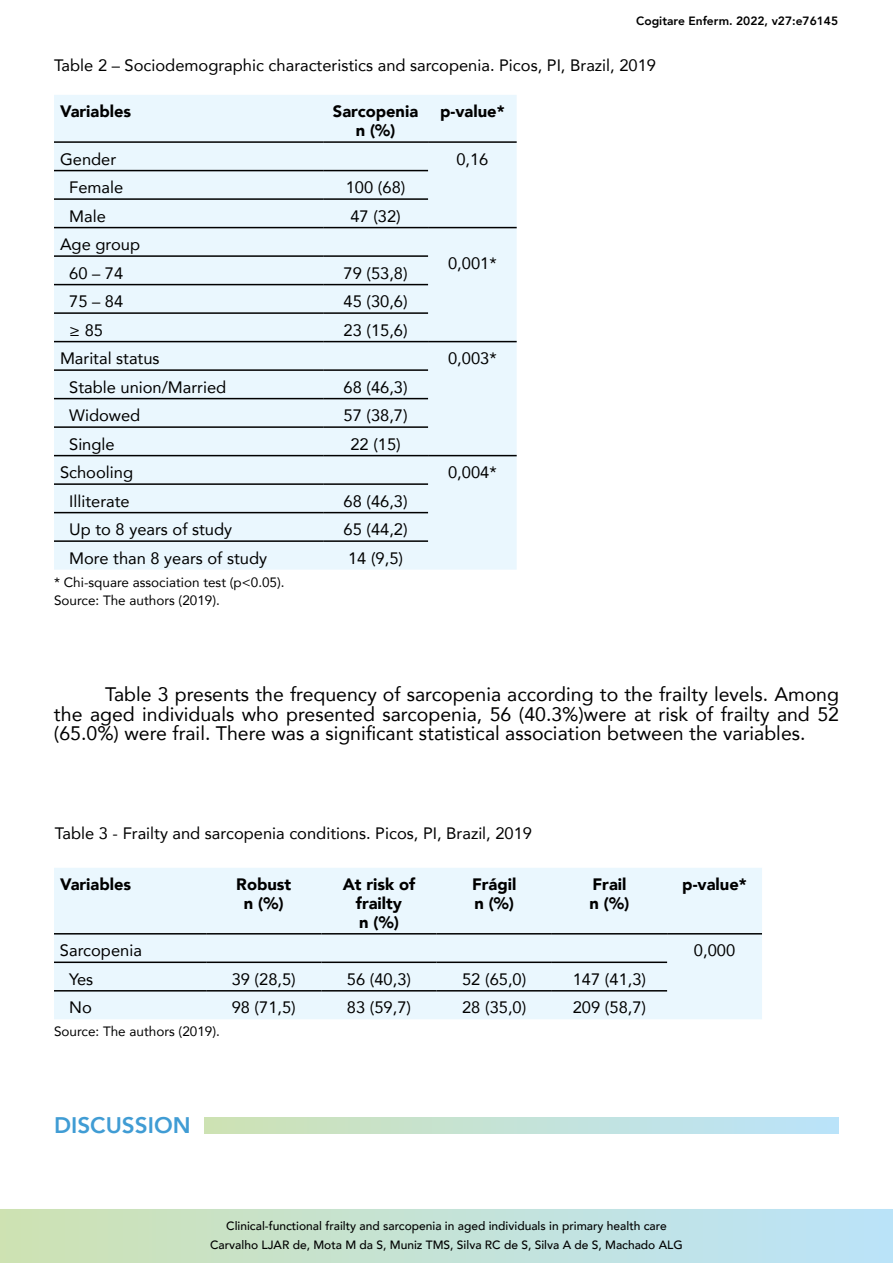
<style>
.page{position:relative;width:893px;height:1263px;background:#fff}
.page>*{position:absolute;margin:0;border:0;box-sizing:border-box;transform-origin:0 0}
.t1{font:800 22.5px "Avenir";color:#409cd4}
.t2{font:19.5px/19.5px "Avenir";color:#000;text-align:justify}
.t3{font:16.5px "Avenir";color:#000}
.t4{font:900 16.5px/18.8px "Avenir";color:#000;text-align:center}
.t5{font:13.5px/18.8px "Avenir";color:#000}
.t6{font:500 12px/18.6px "Avenir";color:#000;text-align:center}
.t7{font:800 12px "Avenir";color:#000}
</style>
<div class="page">
<svg style="left:0;top:1209px;width:893px;height:54px;background:#c4e2d6"></svg>
<div style="left:54px;top:95px;width:463px;height:475px;background:#eaf7fe"></div>
<hr style="left:54px;top:141px;width:269px;height:2px;background:#000">
<hr style="left:323px;top:141px;width:105px;height:2px;background:#000">
<hr style="left:428px;top:141px;width:89px;height:2px;background:#000">
<hr style="left:54px;top:170px;width:269px;height:1px;background:#000">
<hr style="left:323px;top:170px;width:105px;height:1px;background:#000">
<hr style="left:54px;top:198px;width:269px;height:2px;background:#000">
<hr style="left:323px;top:198px;width:105px;height:2px;background:#000">
<hr style="left:54px;top:227px;width:269px;height:1px;background:#000">
<hr style="left:323px;top:227px;width:105px;height:1px;background:#000">
<hr style="left:428px;top:227px;width:89px;height:1px;background:#000">
<hr style="left:54px;top:255px;width:269px;height:2px;background:#000">
<hr style="left:323px;top:255px;width:105px;height:2px;background:#000">
<hr style="left:54px;top:284px;width:269px;height:1px;background:#000">
<hr style="left:323px;top:284px;width:105px;height:1px;background:#000">
<hr style="left:54px;top:312px;width:269px;height:2px;background:#000">
<hr style="left:323px;top:312px;width:105px;height:2px;background:#000">
<hr style="left:54px;top:341px;width:269px;height:1px;background:#000">
<hr style="left:323px;top:341px;width:105px;height:1px;background:#000">
<hr style="left:428px;top:341px;width:89px;height:1px;background:#000">
<hr style="left:54px;top:369px;width:269px;height:2px;background:#000">
<hr style="left:323px;top:369px;width:105px;height:2px;background:#000">
<hr style="left:54px;top:398px;width:269px;height:1px;background:#000">
<hr style="left:323px;top:398px;width:105px;height:1px;background:#000">
<hr style="left:54px;top:426px;width:269px;height:2px;background:#000">
<hr style="left:323px;top:426px;width:105px;height:2px;background:#000">
<hr style="left:54px;top:455px;width:269px;height:1px;background:#000">
<hr style="left:323px;top:455px;width:105px;height:1px;background:#000">
<hr style="left:428px;top:455px;width:89px;height:1px;background:#000">
<hr style="left:54px;top:483px;width:269px;height:2px;background:#000">
<hr style="left:323px;top:483px;width:105px;height:2px;background:#000">
<hr style="left:54px;top:512px;width:269px;height:1px;background:#000">
<hr style="left:323px;top:512px;width:105px;height:1px;background:#000">
<hr style="left:54px;top:540px;width:269px;height:2px;background:#000">
<hr style="left:323px;top:540px;width:105px;height:2px;background:#000">
<div style="left:54px;top:868px;width:708px;height:151px;background:#eaf7fe"></div>
<hr style="left:54px;top:933px;width:152px;height:1px;background:#000">
<hr style="left:206px;top:933px;width:115px;height:1px;background:#000">
<hr style="left:321px;top:933px;width:116px;height:1px;background:#000">
<hr style="left:437px;top:933px;width:115px;height:1px;background:#000">
<hr style="left:552px;top:933px;width:115px;height:1px;background:#000">
<hr style="left:667px;top:933px;width:95px;height:1px;background:#000">
<hr style="left:54px;top:961px;width:152px;height:2px;background:#000">
<hr style="left:206px;top:961px;width:115px;height:2px;background:#000">
<hr style="left:321px;top:961px;width:116px;height:2px;background:#000">
<hr style="left:437px;top:961px;width:115px;height:2px;background:#000">
<hr style="left:552px;top:961px;width:115px;height:2px;background:#000">
<hr style="left:54px;top:990px;width:152px;height:1px;background:#000">
<hr style="left:206px;top:990px;width:115px;height:1px;background:#000">
<hr style="left:321px;top:990px;width:116px;height:1px;background:#000">
<hr style="left:437px;top:990px;width:115px;height:1px;background:#000">
<hr style="left:552px;top:990px;width:115px;height:1px;background:#000">
<div style="left:204px;top:1117px;width:635px;height:17px;background:linear-gradient(to right,#cee2b4,#bae3fb)"></div>
<p class="t7" style="left:636px;top:12px;width:203px">Cogitare Enferm. 2022, v27:e76145</p>
<p class="t3" style="left:54px;top:52px;width:603px">Table 2 – Sociodemographic characteristics and sarcopenia. Picos, PI, Brazil, 2019</p>
<p class="t4" style="left:60px;top:102px;width:73px">Variables</p>
<p class="t4" style="left:333px;top:102px;width:87px">Sarcopenia n (%)</p>
<p class="t4" style="left:440px;top:102px;width:66px">p-value*</p>
<p class="t3" style="left:60px;top:146px;width:58px">Gender</p>
<p class="t3" style="left:456px;top:146px;width:34px">0,16</p>
<p class="t3" style="left:69px;top:174px;width:56px">Female</p>
<p class="t3" style="left:346px;top:174px;width:61px">100 (68)</p>
<p class="t3" style="left:69px;top:203px;width:38px">Male</p>
<p class="t3" style="left:350px;top:203px;width:52px">47 (32)</p>
<p class="t3" style="left:60px;top:231px;width:82px">Age group</p>
<p class="t3" style="left:448px;top:250px;width:50px">0,001*</p>
<p class="t3" style="left:69px;top:260px;width:56px">60 – 74</p>
<p class="t3" style="left:343px;top:260px;width:66px">79 (53,8)</p>
<p class="t3" style="left:69px;top:288px;width:56px">75 – 84</p>
<p class="t3" style="left:343px;top:288px;width:66px">45 (30,6)</p>
<p class="t3" style="left:69px;top:317px;width:35px">≥ 85</p>
<p class="t3" style="left:343px;top:317px;width:66px">23 (15,6)</p>
<p class="t3" style="left:60px;top:345px;width:101px">Marital status</p>
<p class="t3" style="left:448px;top:345px;width:50px">0,003*</p>
<p class="t3" style="left:69px;top:374px;width:159px">Stable union/Married</p>
<p class="t3" style="left:343px;top:374px;width:66px">68 (46,3)</p>
<p class="t3" style="left:69px;top:402px;width:73px">Widowed</p>
<p class="t3" style="left:343px;top:402px;width:66px">57 (38,7)</p>
<p class="t3" style="left:69px;top:431px;width:47px">Single</p>
<p class="t3" style="left:350px;top:431px;width:52px">22 (15)</p>
<p class="t3" style="left:60px;top:459px;width:75px">Schooling</p>
<p class="t3" style="left:448px;top:459px;width:50px">0,004*</p>
<p class="t3" style="left:69px;top:488px;width:62px">Illiterate</p>
<p class="t3" style="left:343px;top:488px;width:66px">68 (46,3)</p>
<p class="t3" style="left:69px;top:516px;width:164px">Up to 8 years of study</p>
<p class="t3" style="left:343px;top:516px;width:66px">65 (44,2)</p>
<p class="t3" style="left:69px;top:545px;width:199px">More than 8 years of study</p>
<p class="t3" style="left:348px;top:545px;width:57px">14 (9,5)</p>
<p class="t5" style="left:54px;top:572px;width:232px">* Chi-square association test (p&lt;0.05).<br>Source: The authors (2019).</p>
<p class="t2" style="left:54px;top:684px;width:786px;text-indent:51px">Table 3 presents the frequency of sarcopenia according to the frailty levels. Among the aged individuals who presented sarcopenia, 56 (40.3%)were at risk of frailty and 52 (65.0%) were frail. There was a significant statistical association between the variables.</p>
<p class="t3" style="left:55px;top:820px;width:479px">Table 3 - Frailty and sarcopenia conditions. Picos, PI, Brazil, 2019</p>
<p class="t4" style="left:60px;top:875px;width:73px">Variables</p>
<p class="t4" style="left:236px;top:875px;width:56px">Robust n (%)</p>
<p class="t4" style="left:343px;top:875px;width:74px">At risk of frailty<br>n (%)</p>
<p class="t4" style="left:472px;top:875px;width:46px;text-align:left">Frágil n (%)</p>
<p class="t4" style="left:590px;top:875px;width:41px;text-align:left">Frail n (%)</p>
<p class="t4" style="left:682px;top:875px;width:66px">p-value*</p>
<p class="t3" style="left:60px;top:937px;width:83px">Sarcopenia</p>
<p class="t3" style="left:694px;top:937px;width:43px">0,000</p>
<p class="t3" style="left:69px;top:966px;width:26px">Yes</p>
<p class="t3" style="left:232px;top:966px;width:66px">39 (28,5)</p>
<p class="t3" style="left:347px;top:966px;width:66px">56 (40,3)</p>
<p class="t3" style="left:462px;top:966px;width:66px">52 (65,0)</p>
<p class="t3" style="left:573px;top:966px;width:75px">147 (41,3)</p>
<p class="t3" style="left:69px;top:994px;width:24px">No</p>
<p class="t3" style="left:232px;top:994px;width:66px">98 (71,5)</p>
<p class="t3" style="left:347px;top:994px;width:66px">83 (59,7)</p>
<p class="t3" style="left:462px;top:994px;width:66px">28 (35,0)</p>
<p class="t3" style="left:573px;top:994px;width:75px">209 (58,7)</p>
<p class="t5" style="left:54px;top:1022px;width:167px">Source: The authors (2019).</p>
<h1 class="t1" style="left:54px;top:1108px;width:138px">DISCUSSION</h1>
<p class="t6" style="left:210px;top:1216px;width:474px">Clinical-functional frailty and sarcopenia in aged individuals in primary health care<br>Carvalho LJAR de, Mota M da S, Muniz TMS, Silva RC de S, Silva A de S, Machado ALG</p>
</div>
